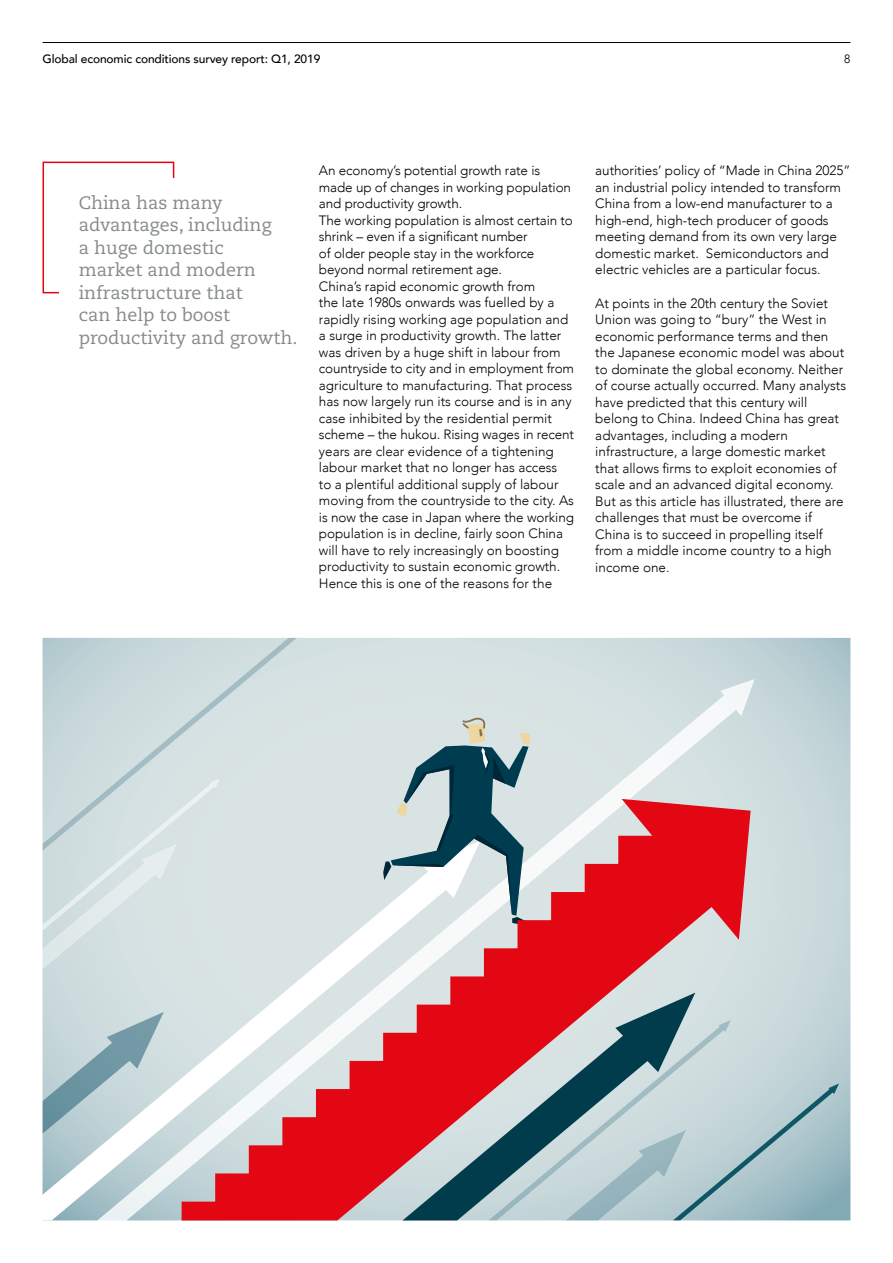
<style>
.page{position:relative;width:893px;height:1263px;background:#fff}
.page>*{position:absolute;margin:0;border:0;box-sizing:border-box;transform-origin:0 0}
.t1{font:18px/22.5px "Caecilia";color:#858a8d}
.t2{font:300 13.5px/16.5px "Avenir";color:#000}
.t3{font:500 12px "Avenir";letter-spacing:-.01em;color:#000}
.t4{font:300 12px "Avenir";color:#000}
</style>
<div class="page">
<hr style="left:43px;top:42px;width:807px;height:1px;background:#000">
<svg style="left:42px;top:161px;width:133px;height:133px"></svg>
<svg style="left:297px;top:638px;width:553px;height:582px;background:#c8d8da"></svg>
<svg style="left:297px;top:679px;width:457px;height:404px;background:#d8e3e4"></svg>
<svg style="left:43px;top:969px;width:139px;height:251px"></svg>
<svg style="left:43px;top:1012px;width:121px;height:122px;background:#b3c8ce"></svg>
<svg style="left:43px;top:638px;width:254px;height:161px;background:#cddbdd"></svg>
<svg style="left:43px;top:779px;width:177px;height:190px;background:#d4e0e1"></svg>
<svg style="left:751px;top:1083px;width:88px;height:137px;background:#a0bdc4"></svg>
<svg style="left:383px;top:716px;width:148px;height:83px;background:#97aeb3"></svg>
<svg style="left:182px;top:799px;width:569px;height:421px;background:#cb9aa0"></svg>
<p class="t3" style="left:43px;top:48px;width:279px">Global economic conditions survey report: Q1, 2019</p>
<p class="t4" style="left:844px;top:52px;width:8px">8</p>
<h1 class="t1" style="left:79px;top:192px;width:220px">China has many advantages, including<br>a huge domestic<br>market and modern infrastructure that<br>can help to boost productivity and growth.</h1>
<p class="t2" style="left:319px;top:162px;width:257px">An economy’s potential growth rate is made up of changes in working population and productivity growth.<br>The working population is almost certain to shrink – even if a significant number<br>of older people stay in the workforce beyond normal retirement age.<br>China’s rapid economic growth from<br>the late 1980s onwards was fuelled by a rapidly rising working age population and a surge in productivity growth. The latter was driven by a huge shift in labour from countryside to city and in employment from agriculture to manufacturing. That process has now largely run its course and is in any case inhibited by the residential permit scheme – the hukou. Rising wages in recent years are clear evidence of a tightening labour market that no longer has access<br>to a plentiful additional supply of labour moving from the countryside to the city. As is now the case in Japan where the working population is in decline, fairly soon China will have to rely increasingly on boosting productivity to sustain economic growth.<br>Hence this is one of the reasons for the</p>
<p class="t2" style="left:595px;top:162px;width:257px">authorities’ policy of “Made in China 2025” an industrial policy intended to transform China from a low-end manufacturer to a high-end, high-tech producer of goods meeting demand from its own very large domestic market. Semiconductors and electric vehicles are a particular focus.</p>
<p class="t2" style="left:595px;top:295px;width:252px">At points in the 20th century the Soviet Union was going to “bury” the West in economic performance terms and then the Japanese economic model was about to dominate the global economy. Neither of course actually occurred. Many analysts have predicted that this century will belong to China. Indeed China has great advantages, including a modern infrastructure, a large domestic market that allows firms to exploit economies of scale and an advanced digital economy.<br>But as this article has illustrated, there are challenges that must be overcome if China is to succeed in propelling itself from a middle income country to a high income one.</p>
</div>
